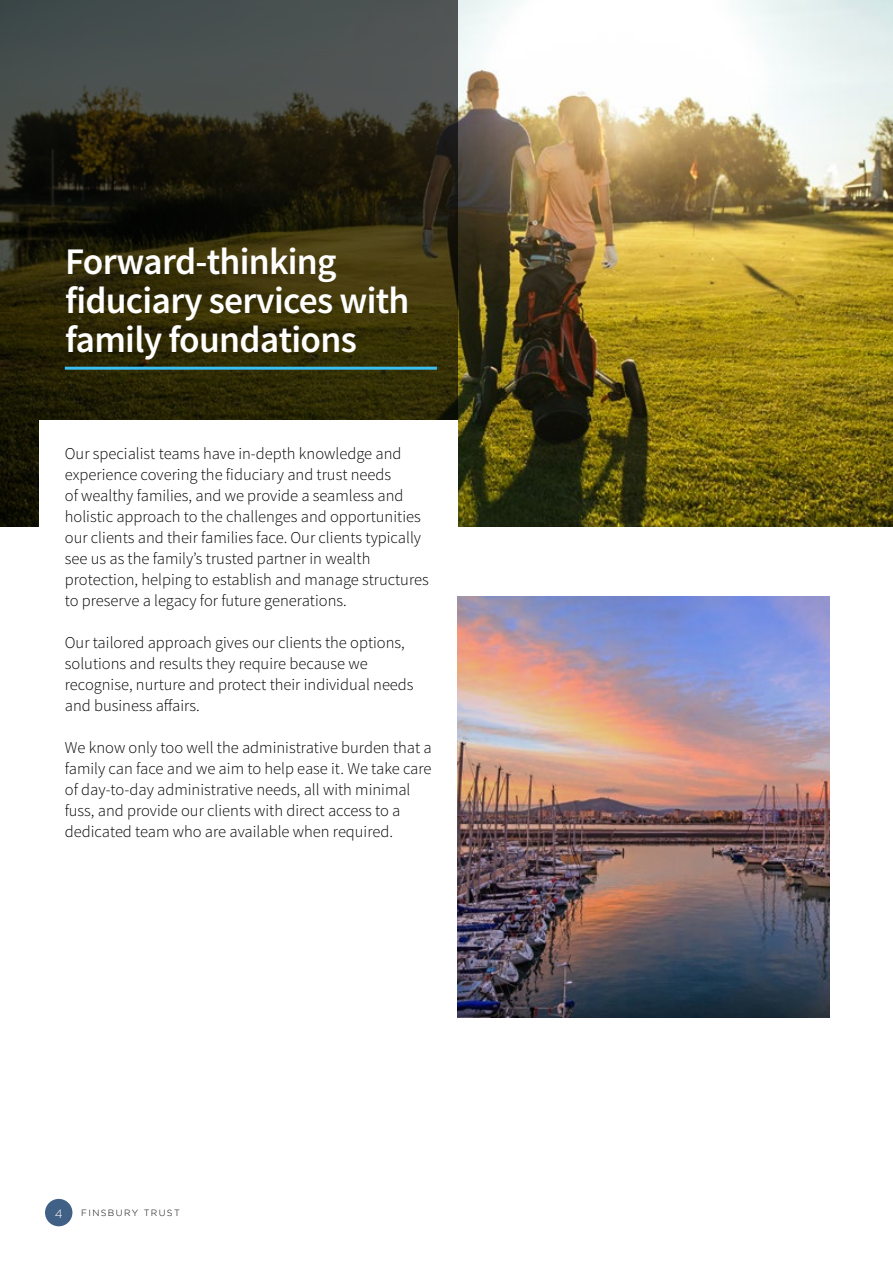
<style>
.page{position:relative;width:893px;height:1263px;background:#fff}
.page>*{position:absolute;margin:0;border:0;box-sizing:border-box;transform-origin:0 0}
.t1{font:600 37.5px/39px "Source Sans Pro";letter-spacing:-.02em;color:#fff}
.t2{font:300 16.5px/21px "Source Sans Pro";color:#000}
.t3{font:300 12px "Gotham";color:#fff}
.t4{font:300 9px "Gotham";letter-spacing:.15em;color:#000}
</style>
<div class="page">
<div style="left:45px;top:1199px;width:27px;height:27px;background:#416085;border-radius:50%"></div>
<img style="left:457px;top:596px;width:372px;height:421px">
<img style="left:458px;top:0;width:435px;height:526px">
<svg style="left:0;top:0;width:458px;height:526px;background:#312f1c"></svg>
<hr style="left:65px;top:367px;width:372px;height:3px;background:#3abff0">
<div style="left:39px;top:420px;width:419px;height:153px;background:#fff"></div>
<hr style="left:892px;top:0;width:1px;height:421px;background:#000">
<h1 class="t1" style="left:65px;top:243px;width:346px">Forward-thinking fiduciary services with family foundations</h1>
<p class="t2" style="left:65px;top:443px;width:365px">Our specialist teams have in-depth knowledge and experience covering the fiduciary and trust needs<br>of wealthy families, and we provide a seamless and holistic approach to the challenges and opportunities our clients and their families face. Our clients typically see us as the family’s trusted partner in wealth protection, helping to establish and manage structures to preserve a legacy for future generations.</p>
<p class="t2" style="left:65px;top:632px;width:350px">Our tailored approach gives our clients the options, solutions and results they require because we recognise, nurture and protect their individual needs and business affairs.</p>
<p class="t2" style="left:65px;top:737px;width:368px">We know only too well the administrative burden that a family can face and we aim to help ease it. We take care of day-to-day administrative needs, all with minimal fuss, and provide our clients with direct access to a dedicated team who are available when required.</p>
<p class="t3" style="left:55px;top:1207px;width:9px">4</p>
<p class="t4" style="left:81px;top:1208px;width:100px">FINSBURY TRUST</p>
</div>
